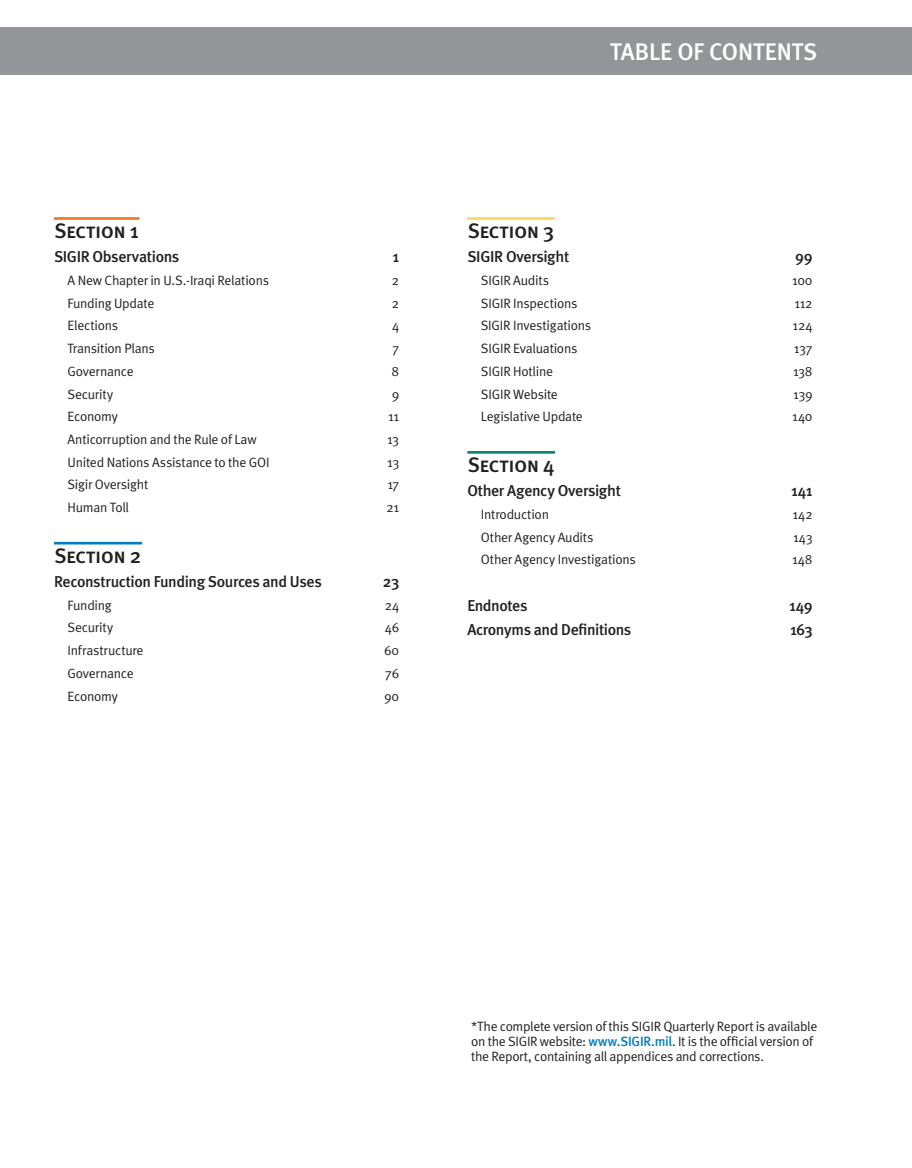
<style>
.page{position:relative;width:912px;height:1168px;background:#fff}
.page>*{position:absolute;margin:0;border:0;box-sizing:border-box;transform-origin:0 0}
.t1{font:500 24px "Meta";letter-spacing:-.005em;color:#fff}
.t2{font:21px "Meta Medium Caps";letter-spacing:-.035em;color:#231f20}
.t3{font:500 15.75px "Meta";letter-spacing:-.025em;color:#231f20}
.t4{font:13.5px/15px "Meta Normal";letter-spacing:-.02em;color:#231f20}
.s1{font-family:"Meta";font-weight:500;color:#007dc3}
</style>
<div class="page">
<div style="left:0;top:27px;width:911px;height:47px;background:#939598"></div>
<hr style="left:54px;top:217px;width:85px;height:3px;background:#f47421">
<hr style="left:54px;top:542px;width:88px;height:2px;background:#007dc3">
<hr style="left:467px;top:217px;width:87px;height:3px;background:#ffd457">
<hr style="left:467px;top:451px;width:88px;height:3px;background:#008576">
<h2 class="t2" style="left:54px;top:219px;width:86px">Section 1</h2>
<p class="t3" style="left:54px;top:251px;width:127px">SIGIR Observations</p>
<p class="t3" style="left:392px;top:251px;width:8px">1</p>
<p class="t4" style="left:68px;top:274px;width:203px">A New Chapter in U.S.-Iraqi Relations</p>
<p class="t4" style="left:392px;top:274px;width:9px">2</p>
<p class="t4" style="left:68px;top:297px;width:88px">Funding Update</p>
<p class="t4" style="left:392px;top:297px;width:9px">2</p>
<p class="t4" style="left:68px;top:320px;width:52px">Elections</p>
<p class="t4" style="left:392px;top:320px;width:9px">4</p>
<p class="t4" style="left:68px;top:342px;width:89px">Transition Plans</p>
<p class="t4" style="left:392px;top:342px;width:8px">7</p>
<p class="t4" style="left:68px;top:365px;width:68px">Governance</p>
<p class="t4" style="left:391px;top:365px;width:9px">8</p>
<p class="t4" style="left:68px;top:388px;width:47px">Security</p>
<p class="t4" style="left:391px;top:388px;width:9px">9</p>
<p class="t4" style="left:68px;top:411px;width:52px">Economy</p>
<p class="t4" style="left:388px;top:411px;width:13px">11</p>
<p class="t4" style="left:68px;top:433px;width:190px">Anticorruption and the Rule of Law</p>
<p class="t4" style="left:387px;top:433px;width:14px">13</p>
<p class="t4" style="left:68px;top:456px;width:203px">United Nations Assistance to the GOI</p>
<p class="t4" style="left:387px;top:456px;width:14px">13</p>
<p class="t4" style="left:68px;top:479px;width:82px">Sigir Oversight</p>
<p class="t4" style="left:387px;top:479px;width:13px">17</p>
<p class="t4" style="left:68px;top:501px;width:63px">Human Toll</p>
<p class="t4" style="left:386px;top:501px;width:14px">21</p>
<h2 class="t2" style="left:54px;top:543px;width:89px">Section 2</h2>
<p class="t3" style="left:54px;top:576px;width:269px">Reconstruction Funding Sources and Uses</p>
<p class="t3" style="left:382px;top:576px;width:18px">23</p>
<p class="t4" style="left:68px;top:599px;width:46px">Funding</p>
<p class="t4" style="left:385px;top:599px;width:16px">24</p>
<p class="t4" style="left:68px;top:622px;width:47px">Security</p>
<p class="t4" style="left:384px;top:622px;width:16px">46</p>
<p class="t4" style="left:68px;top:644px;width:77px">Infrastructure</p>
<p class="t4" style="left:384px;top:644px;width:17px">60</p>
<p class="t4" style="left:68px;top:667px;width:68px">Governance</p>
<p class="t4" style="left:385px;top:667px;width:16px">76</p>
<p class="t4" style="left:68px;top:690px;width:52px">Economy</p>
<p class="t4" style="left:384px;top:690px;width:17px">90</p>
<h1 class="t1" style="left:610px;top:43px;width:209px">TABLE OF CONTENTS</h1>
<h2 class="t2" style="left:467px;top:219px;width:88px">Section 3</h2>
<p class="t3" style="left:467px;top:251px;width:103px">SIGIR Oversight</p>
<p class="t3" style="left:795px;top:251px;width:19px">99</p>
<p class="t4" style="left:480px;top:274px;width:70px">SIGIR Audits</p>
<p class="t4" style="left:791px;top:274px;width:22px">100</p>
<p class="t4" style="left:480px;top:297px;width:98px">SIGIR Inspections</p>
<p class="t4" style="left:794px;top:297px;width:20px">112</p>
<p class="t4" style="left:480px;top:320px;width:112px">SIGIR Investigations</p>
<p class="t4" style="left:792px;top:320px;width:22px">124</p>
<p class="t4" style="left:480px;top:342px;width:98px">SIGIR Evaluations</p>
<p class="t4" style="left:793px;top:342px;width:20px">137</p>
<p class="t4" style="left:480px;top:365px;width:74px">SIGIR Hotline</p>
<p class="t4" style="left:792px;top:365px;width:21px">138</p>
<p class="t4" style="left:480px;top:388px;width:78px">SIGIR Website</p>
<p class="t4" style="left:793px;top:388px;width:21px">139</p>
<p class="t4" style="left:480px;top:411px;width:103px">Legislative Update</p>
<p class="t4" style="left:792px;top:411px;width:22px">140</p>
<h2 class="t2" style="left:467px;top:452px;width:89px">Section 4</h2>
<p class="t3" style="left:467px;top:485px;width:155px">Other Agency Oversight</p>
<p class="t3" style="left:791px;top:485px;width:23px">141</p>
<p class="t4" style="left:480px;top:508px;width:70px">Introduction</p>
<p class="t4" style="left:792px;top:508px;width:22px">142</p>
<p class="t4" style="left:480px;top:531px;width:114px">Other Agency Audits</p>
<p class="t4" style="left:792px;top:531px;width:21px">143</p>
<p class="t4" style="left:480px;top:554px;width:156px">Other Agency Investigations</p>
<p class="t4" style="left:791px;top:554px;width:22px">148</p>
<p class="t3" style="left:467px;top:600px;width:62px">Endnotes</p>
<p class="t3" style="left:789px;top:600px;width:25px">149</p>
<p class="t3" style="left:467px;top:624px;width:165px">Acronyms and Definitions</p>
<p class="t3" style="left:789px;top:624px;width:24px">163</p>
<p class="t4" style="left:471px;top:1020px;width:347px">*The complete version of this SIGIR Quarterly Report is available on the SIGIR website: <span class="s1">www.SIGIR.mil</span>. It is the official version of the Report, containing all appendices and corrections.</p>
</div>
